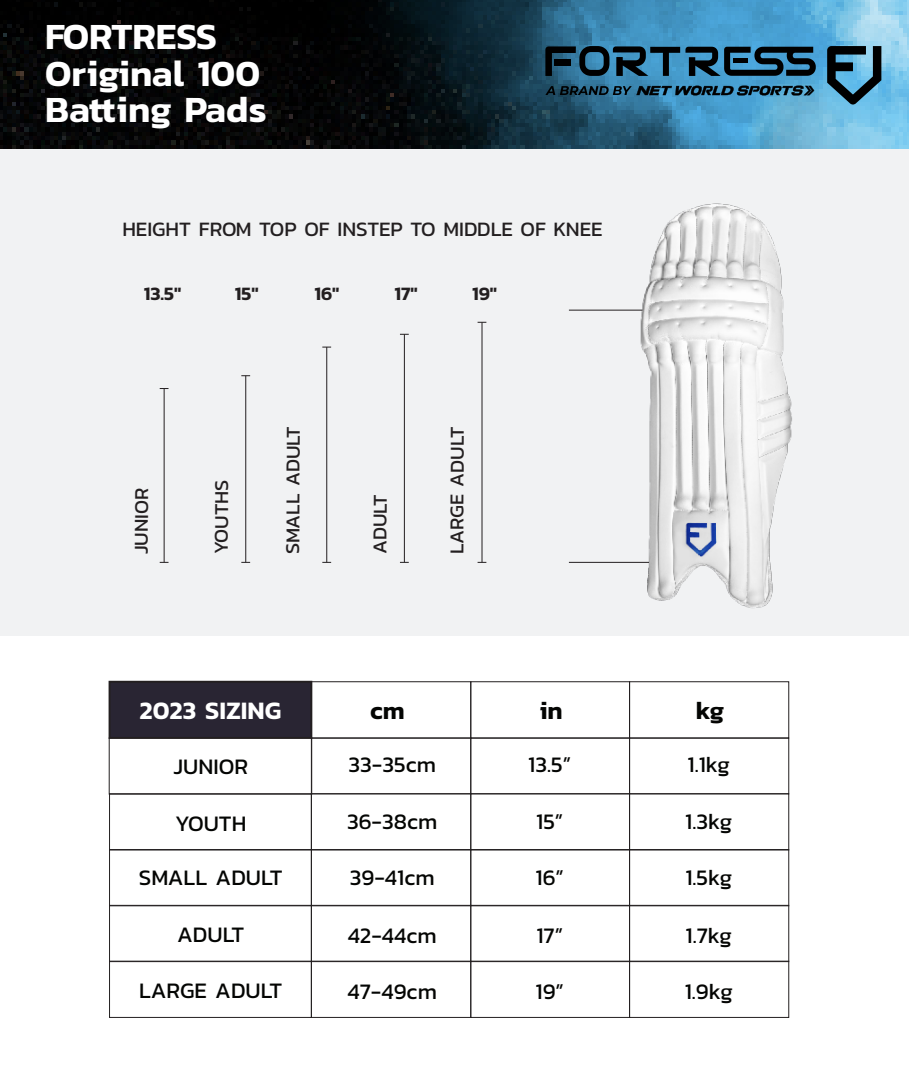
<style>
.page{position:relative;width:909px;height:1078px;background:#fff}
.page>*{position:absolute;margin:0;border:0;box-sizing:border-box;transform-origin:0 0}
.t1{font:600 37.5px/36.8px "Kanit";color:#fff}
.t2{font:600 25.5px "Kanit";color:#fff}
.t3{font:600 25.5px "Kanit";color:#040503}
.t4{font:22.5px "Kanit";color:#040503}
.t5{font:20.77px "Kanit";color:#231f20}
.t6{font:20.02px "Kanit";letter-spacing:-.005em;color:#231f20}
.t7{font:600 19.2px "Kanit";color:#231f20}
</style>
<div class="page">
<div style="left:0;top:134px;width:908px;height:502px;background:#f1f2f3"></div>
<img style="left:0;top:0;width:908px;height:149px">
<hr style="left:164px;top:388px;width:1px;height:174px;background:#231f20">
<hr style="left:245px;top:376px;width:1px;height:186px;background:#231f20">
<hr style="left:326px;top:347px;width:1px;height:215px;background:#231f20">
<hr style="left:404px;top:334px;width:1px;height:228px;background:#231f20">
<hr style="left:482px;top:322px;width:1px;height:240px;background:#231f20">
<svg style="left:545px;top:46px;width:271px;height:30px;background:#214b63"></svg>
<svg style="left:827px;top:46px;width:54px;height:59px;background:#3b677d"></svg>
<svg style="left:545px;top:86px;width:269px;height:9px;background:#1d4154"></svg>
<div style="left:109px;top:681px;width:203px;height:58px;background:#292533;border:2px solid #231f20"></div>
<div style="left:311px;top:681px;width:160px;height:57px;border:1px solid #231f20"></div>
<div style="left:470px;top:681px;width:160px;height:57px;border:1px solid #231f20"></div>
<div style="left:629px;top:681px;width:160px;height:57px;border:1px solid #231f20"></div>
<div style="left:109px;top:737px;width:203px;height:57px;border:1px solid #231f20"></div>
<div style="left:311px;top:738px;width:160px;height:56px;border:1px solid #231f20"></div>
<div style="left:470px;top:738px;width:160px;height:56px;border:1px solid #231f20"></div>
<div style="left:629px;top:738px;width:160px;height:56px;border:1px solid #231f20"></div>
<div style="left:109px;top:793px;width:203px;height:57px;border:1px solid #231f20"></div>
<div style="left:311px;top:793px;width:160px;height:57px;border:1px solid #231f20"></div>
<div style="left:470px;top:793px;width:160px;height:57px;border:1px solid #231f20"></div>
<div style="left:629px;top:793px;width:160px;height:57px;border:1px solid #231f20"></div>
<div style="left:109px;top:849px;width:203px;height:57px;border:1px solid #231f20"></div>
<div style="left:311px;top:849px;width:160px;height:57px;border:1px solid #231f20"></div>
<div style="left:470px;top:849px;width:160px;height:57px;border:1px solid #231f20"></div>
<div style="left:629px;top:849px;width:160px;height:57px;border:1px solid #231f20"></div>
<div style="left:109px;top:905px;width:203px;height:57px;border:1px solid #231f20"></div>
<div style="left:311px;top:905px;width:160px;height:57px;border:1px solid #231f20"></div>
<div style="left:470px;top:905px;width:160px;height:57px;border:1px solid #231f20"></div>
<div style="left:629px;top:905px;width:160px;height:57px;border:1px solid #231f20"></div>
<div style="left:109px;top:961px;width:203px;height:57px;border:1px solid #231f20"></div>
<div style="left:311px;top:961px;width:160px;height:57px;border:1px solid #231f20"></div>
<div style="left:470px;top:961px;width:160px;height:57px;border:1px solid #231f20"></div>
<div style="left:629px;top:961px;width:160px;height:57px;border:1px solid #231f20"></div>
<img style="left:568px;top:176px;width:341px;height:457px">
<h1 class="t1" style="left:45px;top:17px;width:223px">FORTRESS<br>Original 100<br>Batting Pads</h1>
<p class="t5" style="left:122px;top:214px;width:482px">HEIGHT FROM TOP OF INSTEP TO MIDDLE OF KNEE</p>
<p class="t7" style="left:144px;top:279px;width:39px">13.5"</p>
<p class="t7" style="left:235px;top:279px;width:26px">15"</p>
<p class="t7" style="left:314px;top:279px;width:27px">16"</p>
<p class="t7" style="left:394px;top:279px;width:25px">17"</p>
<p class="t7" style="left:472px;top:279px;width:27px">19"</p>
<p class="t6" style="left:127px;top:554px;width:68px;rotate:-90deg">JUNIOR</p>
<p class="t6" style="left:207px;top:554px;width:76px;rotate:-90deg">YOUTHS</p>
<p class="t6" style="left:278px;top:554px;width:129px;rotate:-90deg">SMALL ADULT</p>
<p class="t6" style="left:365px;top:554px;width:61px;rotate:-90deg">ADULT</p>
<p class="t6" style="left:442px;top:554px;width:129px;rotate:-90deg">LARGE ADULT</p>
<p class="t2" style="left:140px;top:690px;width:143px">2023 SIZING</p>
<p class="t3" style="left:370px;top:690px;width:36px">cm</p>
<p class="t3" style="left:539px;top:690px;width:25px">in</p>
<p class="t3" style="left:696px;top:690px;width:30px">kg</p>
<p class="t4" style="left:174px;top:750px;width:76px">JUNIOR</p>
<p class="t4" style="left:349px;top:748px;width:89px">33-35cm</p>
<p class="t4" style="left:347px;top:805px;width:92px">36-38cm</p>
<p class="t4" style="left:175px;top:807px;width:73px">YOUTH</p>
<p class="t4" style="left:528px;top:748px;width:44px">13.5”</p>
<p class="t4" style="left:536px;top:805px;width:29px">15”</p>
<p class="t4" style="left:139px;top:861px;width:145px">SMALL ADULT</p>
<p class="t4" style="left:350px;top:861px;width:86px">39-41cm</p>
<p class="t4" style="left:536px;top:861px;width:30px">16”</p>
<p class="t4" style="left:177px;top:917px;width:69px">ADULT</p>
<p class="t4" style="left:348px;top:919px;width:90px">42-44cm</p>
<p class="t4" style="left:536px;top:919px;width:28px">17”</p>
<p class="t4" style="left:139px;top:974px;width:145px">LARGE ADULT</p>
<p class="t4" style="left:348px;top:975px;width:91px">47-49cm</p>
<p class="t4" style="left:536px;top:975px;width:30px">19”</p>
<p class="t4" style="left:688px;top:748px;width:44px">1.1kg</p>
<p class="t4" style="left:685px;top:805px;width:48px">1.3kg</p>
<p class="t4" style="left:685px;top:861px;width:48px">1.5kg</p>
<p class="t4" style="left:686px;top:919px;width:48px">1.7kg</p>
<p class="t4" style="left:685px;top:975px;width:50px">1.9kg</p>
</div>
